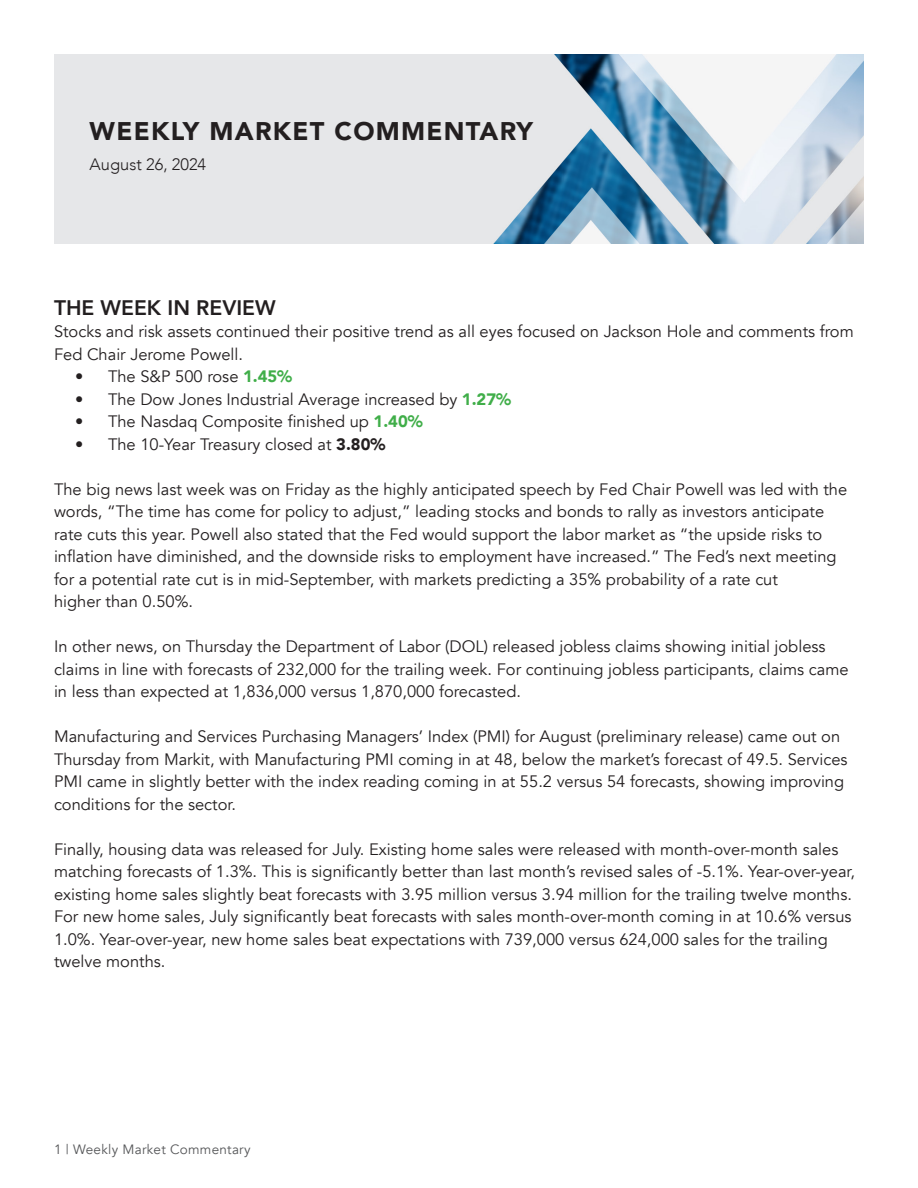
<style>
.page{position:relative;width:918px;height:1188px;background:#fff}
.page>*{position:absolute;margin:0;border:0;box-sizing:border-box;transform-origin:0 0}
.t1{font:900 25.5px "Avenir";letter-spacing:.05em;color:#231f20}
.Header_1{font:800 21px "Avenir";color:#231f20}
.Body_Content{font:16.5px/22.5px "Avenir";color:#231f20}
.t2{font:300 16.5px "Avenir";color:#231f20}
.t3{font:13.5px "Avenir";letter-spacing:.02em;color:#57585a}
.s1{font-weight:900;color:#40ae49}
.s2{font-weight:900}
</style>
<div class="page">
<img style="left:54px;top:54px;width:810px;height:189px">
<h1 class="t1" style="left:90px;top:109px;width:445px">WEEKLY MARKET COMMENTARY</h1>
<p class="t2" style="left:90px;top:154px;width:118px">August 26, 2024</p>
<p class="Header_1" style="left:54px;top:291px;width:223px">THE WEEK IN REVIEW</p>
<p class="Body_Content" style="left:54px;top:321px;width:801px">Stocks and risk assets continued their positive trend as all eyes focused on Jackson Hole and comments from<br>Fed Chair Jerome Powell.</p>
<p class="Body_Content" style="left:75px;top:366px;width:219px">• The S&amp;P 500 rose <span class="s1">1.45%</span></p>
<p class="Body_Content" style="left:75px;top:388px;width:438px">• The Dow Jones Industrial Average increased by <span class="s1">1.27%</span></p>
<p class="Body_Content" style="left:75px;top:411px;width:349px">• The Nasdaq Composite finished up <span class="s1">1.40%</span></p>
<p class="Body_Content" style="left:75px;top:433px;width:312px">• The 10-Year Treasury closed at <span class="s2">3.80%</span></p>
<p class="Body_Content" style="left:54px;top:478px;width:795px">The big news last week was on Friday as the highly anticipated speech by Fed Chair Powell was led with the words, “The time has come for policy to adjust,” leading stocks and bonds to rally as investors anticipate rate cuts this year. Powell also stated that the Fed would support the labor market as “the upside risks to inflation have diminished, and the downside risks to employment have increased.” The Fed’s next meeting for a potential rate cut is in mid-September, with markets predicting a 35% probability of a rate cut<br>higher than 0.50%.</p>
<p class="Body_Content" style="left:54px;top:636px;width:796px">In other news, on Thursday the Department of Labor (DOL) released jobless claims showing initial jobless claims in line with forecasts of 232,000 for the trailing week. For continuing jobless participants, claims came in less than expected at 1,836,000 versus 1,870,000 forecasted.</p>
<p class="Body_Content" style="left:54px;top:726px;width:795px">Manufacturing and Services Purchasing Managers’ Index (PMI) for August (preliminary release) came out on Thursday from Markit, with Manufacturing PMI coming in at 48, below the market’s forecast of 49.5. Services PMI came in slightly better with the index reading coming in at 55.2 versus 54 forecasts, showing improving conditions for the sector.</p>
<p class="Body_Content" style="left:54px;top:838px;width:803px">Finally, housing data was released for July. Existing home sales were released with month-over-month sales matching forecasts of 1.3%. This is significantly better than last month’s revised sales of -5.1%. Year-over-year, existing home sales slightly beat forecasts with 3.95 million versus 3.94 million for the trailing twelve months.<br>For new home sales, July significantly beat forecasts with sales month-over-month coming in at 10.6% versus 1.0%. Year-over-year, new home sales beat expectations with 739,000 versus 624,000 sales for the trailing twelve months.</p>
<p class="t3" style="left:54px;top:1141px;width:198px">1 | Weekly Market Commentary</p>
</div>
